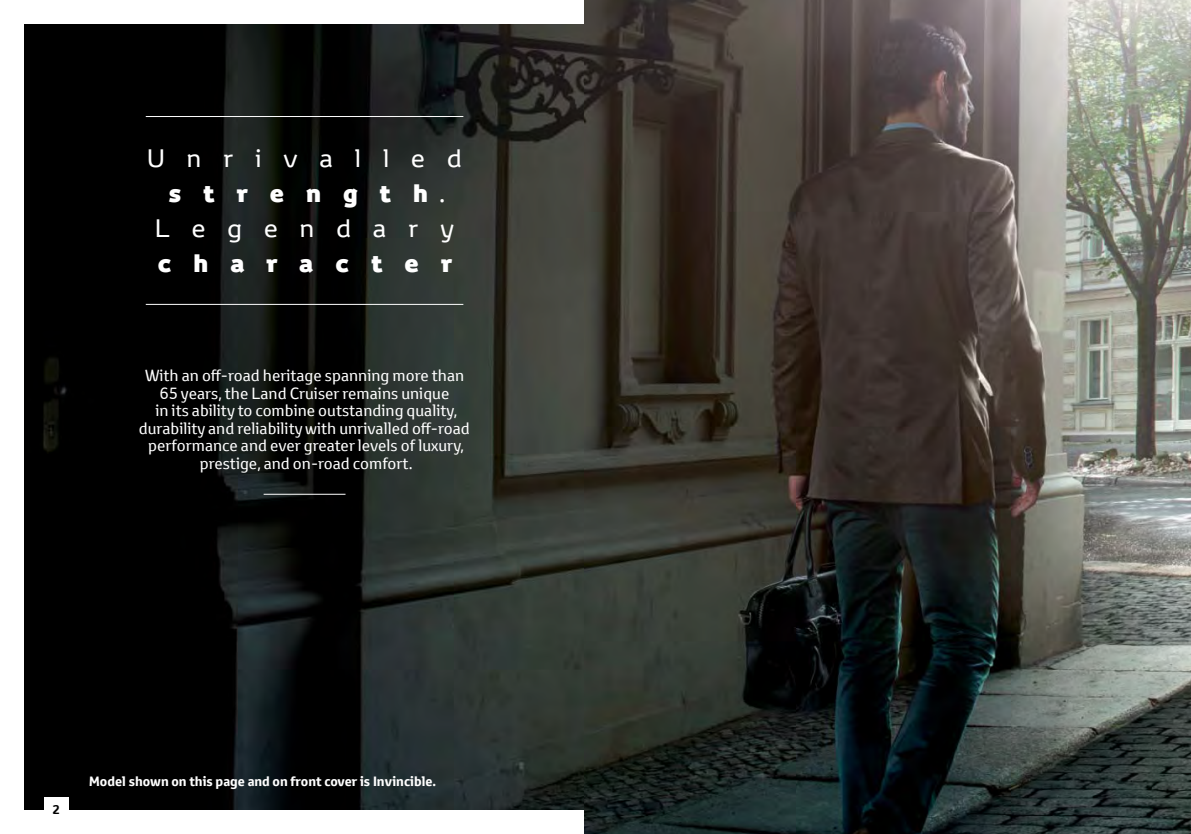
<style>
.page{position:relative;width:1191px;height:834px;background:#fff}
.page>*{position:absolute;margin:0;border:0;box-sizing:border-box;transform-origin:0 0}
.t1{font:24.5px/35px "Toyota Display";letter-spacing:.9em;color:#fff;text-align:center}
.t2{font:800 24.5px "Toyota Display";letter-spacing:.9em;color:#fff}
.t3{font:15.75px/17.5px "Toyota Text";color:#fff;text-align:center}
.t4{font:700 13.12px "Toyota Text";color:#fff}
.t5{font:700 12.25px "Toyota Text";color:#000}
.s1{font-weight:800}
</style>
<div class="page">
<img style="left:25px;top:25px;width:559px;height:784px">
<img style="left:584px;top:0;width:607px;height:833px">
<hr style="left:146px;top:116px;width:317px;height:1px;background:#fff">
<hr style="left:146px;top:304px;width:317px;height:1px;background:#fff">
<hr style="left:264px;top:493px;width:81px;height:1px;background:#fff">
<div style="left:44px;top:796px;width:24px;height:37px;background:#fff"></div>
<h1 class="t1" style="left:147px;top:140px;width:316px">Unrivalled <span class="s1">strength</span>.<br>Legendary</h1>
<h1 class="t2" style="left:158px;top:245px;width:296px">character</h1>
<p class="t3" style="left:139px;top:367px;width:332px">With an off-road heritage spanning more than 65 years, the Land Cruiser remains unique<br>in its ability to combine outstanding quality, durability and reliability with unrivalled off-road performance and ever greater levels of luxury, prestige, and on-road comfort.</p>
<p class="t5" style="left:52px;top:800px;width:9px">2</p>
<p class="t4" style="left:89px;top:772px;width:348px">Model shown on this page and on front cover is Invincible.</p>
</div>
